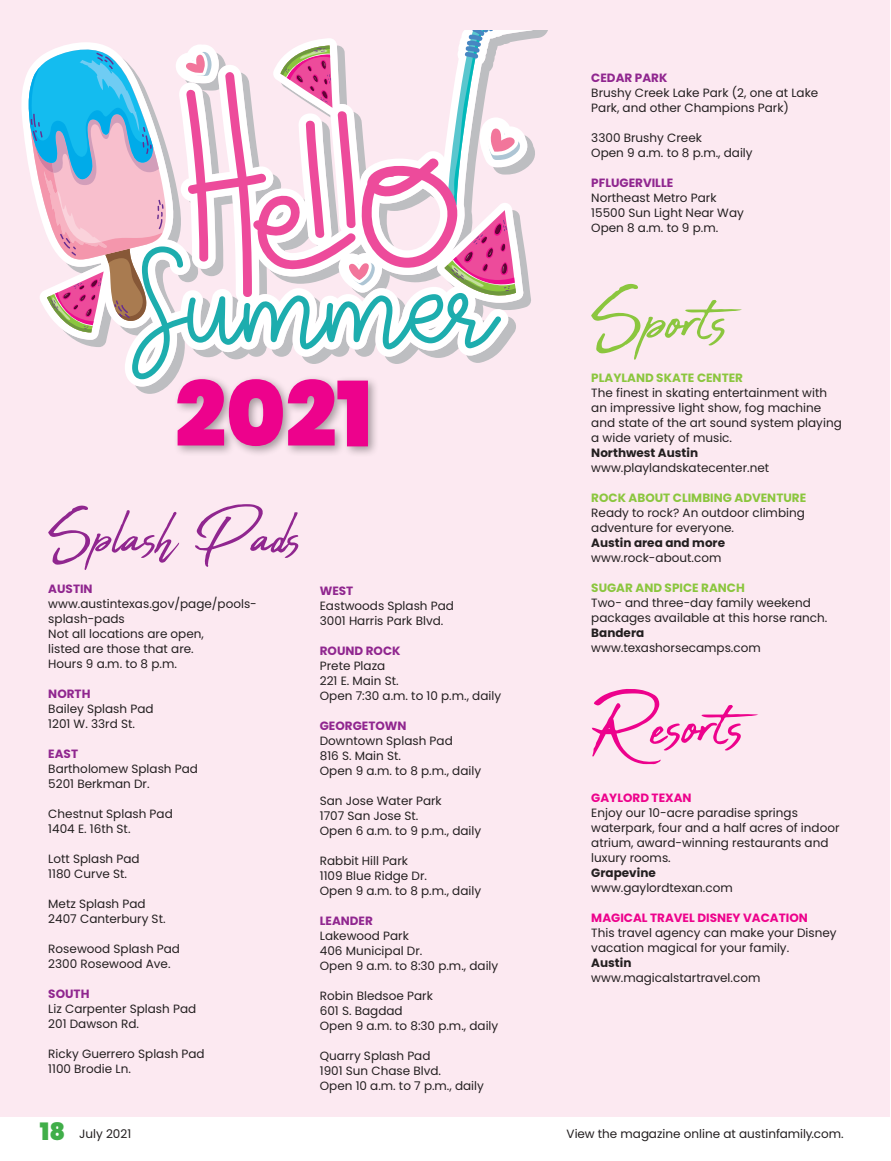
<style>
.page{position:relative;width:891px;height:1161px;background:#fff}
.page>*{position:absolute;margin:0;border:0;box-sizing:border-box;transform-origin:0 0}
.t1{font:90px "Abuget";color:#ed028c}
.t2{font:90px "Abuget";color:#8bc63e}
.t3{font:900 90px "Poppins";color:#ed028c}
.t4{font:76.5px "Abuget";color:#90268f}
.t5{font:12px/15px "Poppins";color:#231f20}
.t6{font:700 12px "Poppins";color:#90268f}
.t7{font:700 12px "Poppins";color:#8bc63e}
.t8{font:700 12px "Poppins";color:#231f20}
.t9{font:700 12px "Poppins";color:#ed028c}
.s1{font-weight:900;font-size:24px;color:#40ae49}
</style>
<div class="page">
<div style="left:0;top:0;width:889px;height:1116px;background:#fce9f1"></div>
<svg style="left:28px;top:30px;width:508px;height:349px"></svg>
<div style="left:173px;top:375px;width:207px;height:83px;background:#231f20;opacity:.4"></div>
<h1 class="t3" style="left:175px;top:363px;width:199px">2021</h1>
<h2 class="t4" style="left:48px;top:493px;width:255px">Splash Pads</h2>
<p class="t6" style="left:48px;top:582px;width:46px">AUSTIN</p>
<p class="t5" style="left:48px;top:597px;width:210px">www.austintexas.gov/page/pools&shy;splash-pads<br>Not all locations are open,<br>listed are those that are.<br>Hours 9 a.m. to 8 p.m.</p>
<p class="t6" style="left:48px;top:687px;width:44px">NORTH</p>
<p class="t5" style="left:48px;top:702px;width:107px">Bailey Splash Pad<br>1201 W. 33rd St.</p>
<p class="t6" style="left:48px;top:747px;width:31px">EAST</p>
<p class="t5" style="left:48px;top:762px;width:151px">Bartholomew Splash Pad<br>5201 Berkman Dr.</p>
<p class="t5" style="left:48px;top:807px;width:126px">Chestnut Splash Pad<br>1404 E. 16th St.</p>
<p class="t5" style="left:48px;top:852px;width:93px">Lott Splash Pad<br>1180 Curve St.</p>
<p class="t5" style="left:48px;top:897px;width:119px">Metz Splash Pad<br>2407 Canterbury St.</p>
<p class="t5" style="left:48px;top:942px;width:133px">Rosewood Splash Pad<br>2300 Rosewood Ave.</p>
<p class="t6" style="left:48px;top:987px;width:43px">SOUTH</p>
<p class="t5" style="left:48px;top:1002px;width:149px">Liz Carpenter Splash Pad<br>201 Dawson Rd.</p>
<p class="t5" style="left:48px;top:1047px;width:158px">Ricky Guerrero Splash Pad<br>1100 Brodie Ln.</p>
<p class="t6" style="left:320px;top:584px;width:35px">WEST</p>
<p class="t5" style="left:320px;top:598px;width:136px">Eastwoods Splash Pad<br>3001 Harris Park Blvd.</p>
<p class="t6" style="left:320px;top:644px;width:82px">ROUND ROCK</p>
<p class="t5" style="left:320px;top:658px;width:183px">Prete Plaza<br>221 E. Main St.<br>Open 7:30 a.m. to 10 p.m., daily</p>
<p class="t6" style="left:320px;top:719px;width:88px">GEORGETOWN</p>
<p class="t5" style="left:320px;top:733px;width:163px">Downtown Splash Pad<br>816 S. Main St.<br>Open 9 a.m. to 8 p.m., daily</p>
<p class="t5" style="left:320px;top:793px;width:163px">San Jose Water Park<br>1707 San Jose St.<br>Open 6 a.m. to 9 p.m., daily</p>
<p class="t5" style="left:320px;top:853px;width:163px">Rabbit Hill Park<br>1109 Blue Ridge Dr.<br>Open 9 a.m. to 8 p.m., daily</p>
<p class="t6" style="left:320px;top:914px;width:55px">LEANDER</p>
<p class="t5" style="left:320px;top:928px;width:180px">Lakewood Park<br>406 Municipal Dr.<br>Open 9 a.m. to 8:30 p.m., daily</p>
<p class="t5" style="left:320px;top:988px;width:180px">Robin Bledsoe Park<br>601 S. Bagdad<br>Open 9 a.m. to 8:30 p.m., daily</p>
<p class="t5" style="left:320px;top:1048px;width:166px">Quarry Splash Pad<br>1901 Sun Chase Blvd.<br>Open 10 a.m. to 7 p.m., daily</p>
<p class="t6" style="left:591px;top:70px;width:78px">CEDAR PARK</p>
<p class="t5" style="left:591px;top:85px;width:228px">Brushy Creek Lake Park (2, one at Lake<br>Park, and other Champions Park)</p>
<p class="t5" style="left:591px;top:130px;width:163px">3300 Brushy Creek<br>Open 9 a.m. to 8 p.m., daily</p>
<p class="t6" style="left:591px;top:175px;width:83px">PFLUGERVILLE</p>
<p class="t5" style="left:591px;top:190px;width:154px">Northeast Metro Park<br>15500 Sun Light Near Way<br>Open 8 a.m. to 9 p.m.</p>
<h1 class="t2" style="left:591px;top:270px;width:138px">Sports</h1>
<p class="t7" style="left:591px;top:370px;width:153px">PLAYLAND SKATE CENTER</p>
<p class="t5" style="left:591px;top:385px;width:252px">The finest in skating entertainment with an impressive light show, fog machine and state of the art sound system playing a wide variety of music.</p>
<p class="t8" style="left:591px;top:445px;width:108px">Northwest Austin</p>
<p class="t5" style="left:591px;top:460px;width:179px">www.playlandskatecenter.net</p>
<p class="t7" style="left:591px;top:490px;width:216px">ROCK ABOUT CLIMBING ADVENTURE</p>
<p class="t5" style="left:591px;top:505px;width:215px">Ready to rock? An outdoor climbing adventure for everyone.</p>
<p class="t8" style="left:591px;top:535px;width:135px">Austin area and more</p>
<p class="t5" style="left:591px;top:550px;width:132px">www.rock-about.com</p>
<p class="t7" style="left:591px;top:580px;width:155px">SUGAR AND SPICE RANCH</p>
<p class="t5" style="left:591px;top:595px;width:238px">Two- and three-day family weekend packages available at this horse ranch.</p>
<p class="t8" style="left:591px;top:625px;width:54px">Bandera</p>
<p class="t5" style="left:591px;top:640px;width:171px">www.texashorsecamps.com</p>
<h1 class="t1" style="left:591px;top:675px;width:155px">Resorts</h1>
<p class="t9" style="left:591px;top:790px;width:102px">GAYLORD TEXAN</p>
<p class="t5" style="left:591px;top:805px;width:250px">Enjoy our 10-acre paradise springs waterpark, four and a half acres of indoor atrium, award-winning restaurants and luxury rooms.</p>
<p class="t8" style="left:591px;top:865px;width:66px">Grapevine</p>
<p class="t5" style="left:591px;top:880px;width:143px">www.gaylordtexan.com</p>
<p class="t9" style="left:591px;top:910px;width:218px">MAGICAL TRAVEL DISNEY VACATION</p>
<p class="t5" style="left:591px;top:925px;width:247px">This travel agency can make your Disney vacation magical for your family.</p>
<p class="t8" style="left:591px;top:955px;width:42px">Austin</p>
<p class="t5" style="left:591px;top:970px;width:171px">www.magicalstartravel.com</p>
<p class="t5" style="left:40px;top:1126px;width:93px"><span class="s1">18</span> July 2021</p>
<p class="t5" style="left:567px;top:1126px;width:279px">View the magazine online at austinfamily.com.</p>
</div>
